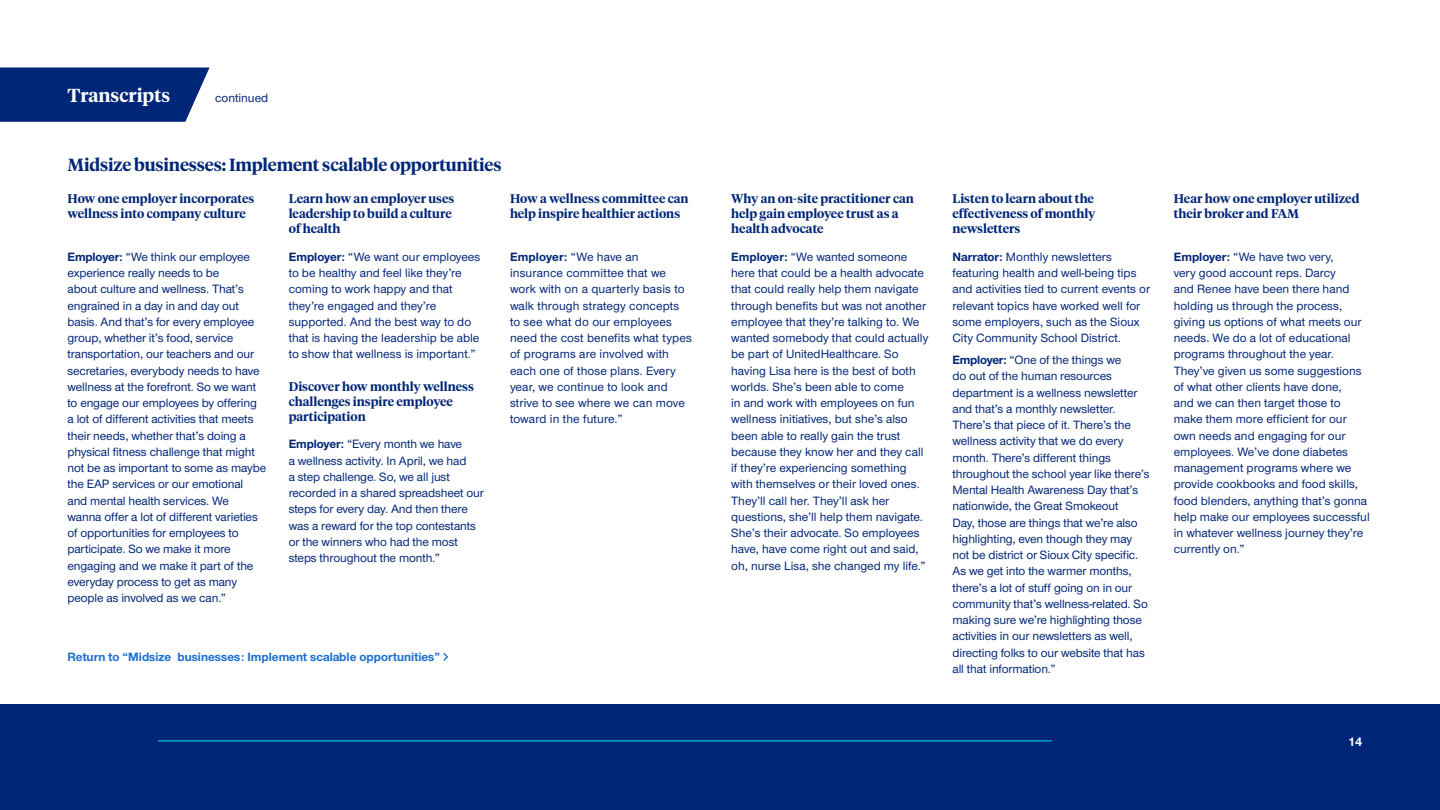
<style>
.page{position:relative;width:1440px;height:810px;background:#fff}
.page>*{position:absolute;margin:0;border:0;box-sizing:border-box;transform-origin:0 0}
.t1{font:600 18.75px "UHC Serif Headline";color:#fff}
.t2{font:600 17.5px "UHC Serif Headline";letter-spacing:-.01em;color:#002677}
.t3{font:500 12.5px/16.2px "UHC Sans";letter-spacing:-.005em;color:#002677}
.t4{font:600 12.5px/15px "UHC Serif Headline";color:#002677}
.t5{font:700 12.5px "UHC Sans";color:#196ecf}
.t6{font:700 12.5px "UHC Sans";color:#fff}
.s1{font-weight:700}
</style>
<div class="page">
<div style="left:0;top:704px;width:1440px;height:106px;background:#002677"></div>
<hr style="left:158px;top:740px;width:894px;height:1px;background:#00bed5">
<svg style="left:0;top:68px;width:210px;height:54px;background:#0f337f"></svg>
<svg style="left:443px;top:653px;width:5px;height:8px"></svg>
<h1 class="t1" style="left:68px;top:83px;width:104px">Transcripts</h1>
<p class="t3" style="left:215px;top:89px;width:55px">continued</p>
<h2 class="t2" style="left:68px;top:153px;width:436px">Midsize businesses: Implement scalable opportunities</h2>
<p class="t4" style="left:68px;top:191px;width:188px">How one employer incorporates wellness into company culture</p>
<p class="t3" style="left:68px;top:248px;width:200px"><span class="s1">Employer:</span> “We think our employee experience really needs to be<br>about culture and wellness. That’s engrained in a day in and day out basis. And that’s for every employee group, whether it’s food, service transportation, our teachers and our secretaries, everybody needs to have wellness at the forefront. So we want to engage our employees by offering a lot of different activities that meets their needs, whether that’s doing a physical fitness challenge that might not be as important to some as maybe the EAP services or our emotional and mental health services. We wanna offer a lot of different varieties of opportunities for employees to participate. So we make it more engaging and we make it part of the everyday process to get as many people as involved as we can.”</p>
<p class="t4" style="left:289px;top:191px;width:167px">Learn how an employer uses leadership to build a culture of health</p>
<p class="t3" style="left:289px;top:248px;width:193px"><span class="s1">Employer:</span> “We want our employees to be healthy and feel like they’re coming to work happy and that they’re engaged and they’re supported. And the best way to do that is having the leadership be able to show that wellness is important.”</p>
<p class="t4" style="left:289px;top:378px;width:187px">Discover how monthly wellness challenges inspire employee participation</p>
<p class="t3" style="left:289px;top:435px;width:197px"><span class="s1">Employer:</span> “Every month we have<br>a wellness activity. In April, we had<br>a step challenge. So, we all just recorded in a shared spreadsheet our steps for every day. And then there was a reward for the top contestants or the winners who had the most steps throughout the month.”</p>
<p class="t4" style="left:510px;top:191px;width:180px">How a wellness committee can help inspire healthier actions</p>
<p class="t3" style="left:510px;top:248px;width:183px"><span class="s1">Employer:</span> “We have an insurance committee that we work with on a quarterly basis to walk through strategy concepts to see what do our employees need the cost benefits what types of programs are involved with each one of those plans. Every year, we continue to look and strive to see where we can move toward in the future.”</p>
<p class="t5" style="left:68px;top:648px;width:374px">Return to “Midsize businesses: Implement scalable opportunities”</p>
<p class="t4" style="left:731px;top:191px;width:184px">Why an on-site practitioner can help gain employee trust as a health advocate</p>
<p class="t3" style="left:731px;top:248px;width:199px"><span class="s1">Employer:</span> “We wanted someone here that could be a health advocate that could really help them navigate through benefits but was not another employee that they’re talking to. We wanted somebody that could actually be part of UnitedHealthcare. So having Lisa here is the best of both worlds. She’s been able to come<br>in and work with employees on fun wellness initiatives, but she’s also been able to really gain the trust because they know her and they call if they’re experiencing something with themselves or their loved ones.<br>They’ll call her. They’ll ask her questions, she’ll help them navigate.<br>She’s their advocate. So employees have, have come right out and said, oh, nurse Lisa, she changed my life.”</p>
<p class="t4" style="left:952px;top:191px;width:144px;text-align:justify">Listen to learn about the effectiveness of monthly newsletters</p>
<p class="t3" style="left:952px;top:248px;width:199px"><span class="s1">Narrator:</span> Monthly newsletters featuring health and well-being tips and activities tied to current events or relevant topics have worked well for some employers, such as the Sioux City Community School District.</p>
<p class="t3" style="left:952px;top:351px;width:199px"><span class="s1">Employer:</span> “One of the things we<br>do out of the human resources department is a wellness newsletter and that’s a monthly newsletter.<br>There’s that piece of it. There’s the wellness activity that we do every month. There’s different things throughout the school year like there’s Mental Health Awareness Day that’s nationwide, the Great Smokeout<br>Day, those are things that we’re also highlighting, even though they may not be district or Sioux City specific.<br>As we get into the warmer months, there’s a lot of stuff going on in our community that’s wellness-related. So making sure we’re highlighting those activities in our newsletters as well, directing folks to our website that has all that information.”</p>
<p class="t4" style="left:1174px;top:191px;width:187px">Hear how one employer utilized their broker and FAM</p>
<p class="t3" style="left:1174px;top:248px;width:198px"><span class="s1">Employer:</span> “We have two very,<br>very good account reps. Darcy<br>and Renee have been there hand holding us through the process, giving us options of what meets our needs. We do a lot of educational programs throughout the year.<br>They’ve given us some suggestions of what other clients have done,<br>and we can then target those to make them more efficient for our own needs and engaging for our employees. We’ve done diabetes management programs where we provide cookbooks and food skills, food blenders, anything that’s gonna help make our employees successful in whatever wellness journey they’re currently on.”</p>
<p class="t6" style="left:1348px;top:733px;width:16px">14</p>
</div>
